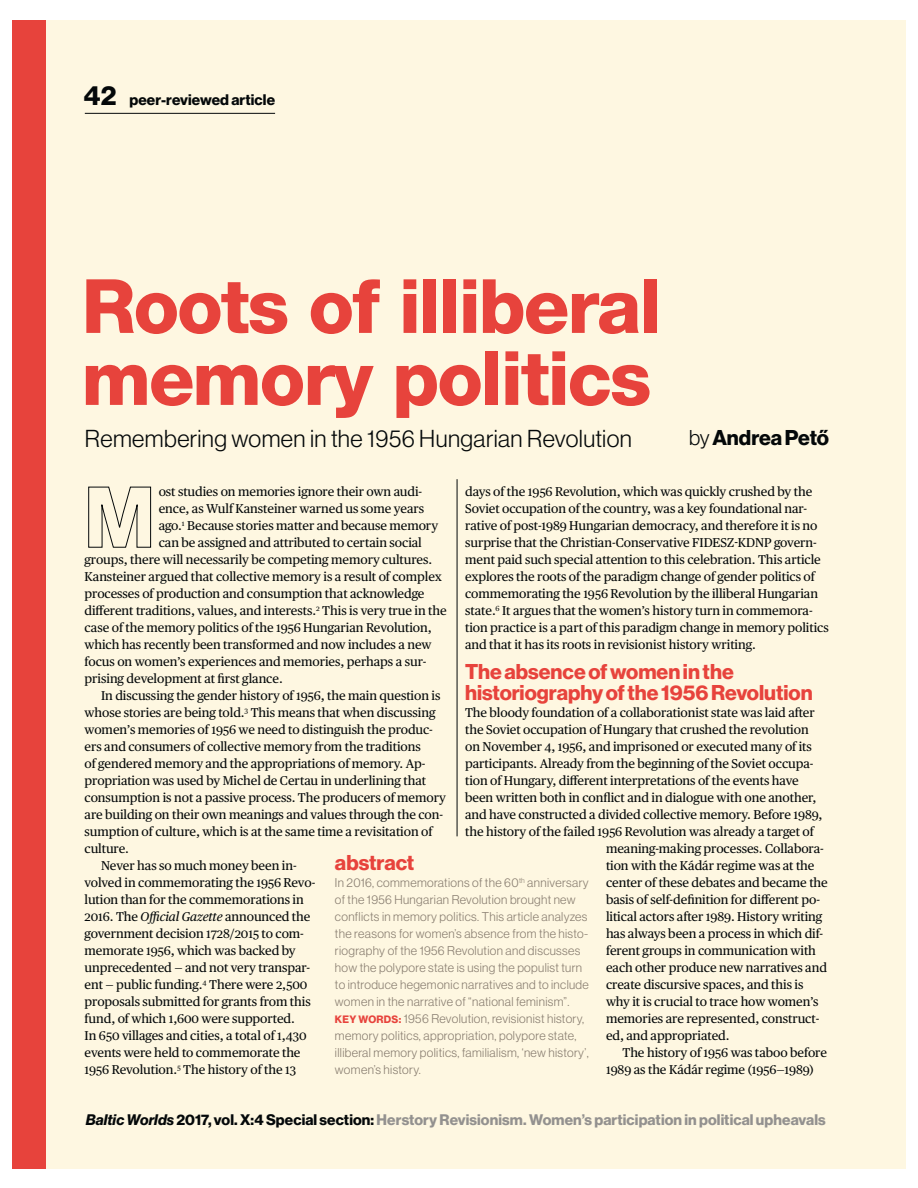
<style>
.page{position:relative;width:918px;height:1188px;background:#fff}
.page>*{position:absolute;margin:0;border:0;box-sizing:border-box;transform-origin:0 0}
.t1{font:800 75px/72px "Helvetica Neue LT Pro";letter-spacing:-.03em;color:#e7433c}
.t2{font:24px "N Haas Grotesk DS Pro 45 Lt";letter-spacing:.02em;color:#040809}
.t3{font:21px/21px "N Haas Grotesk DS Pro 75 Bd";color:#e7433c}
.t4{font:21px "N Haas Grotesk DS Pro 75 Bd";letter-spacing:-.005em;color:#040809}
.t5{font:15px "N Haas Grotesk DS Pro 75 Bd";letter-spacing:.01em;color:#93918f}
.t6{font:15px "N Haas Grotesk DS Pro 75 Bd";letter-spacing:.01em;color:#040809}
.t7{font:12.75px/17px "Publico Text";letter-spacing:-.005em;color:#040809}
.t8{font:12.45px/17px "N Haas Grotesk DS Pro 45 Lt";letter-spacing:.025em;color:#897e71}
.s1{font-size:27px}
.s2{font-family:"N Haas Grotesk DS Pro 45 Lt"}
.s3{font-style:italic}
.s4{font-family:"N Haas Grotesk DS Pro 75 Bd";font-size:10.5px;color:#e7433c}
.s5{font-family:"N Haas Grotesk DS Pro 76 Bd It";color:#040809}
.s6{color:#040809}
</style>
<div class="page">
<div style="left:13px;top:20px;width:892px;height:1148px;background:#fef7e1"></div>
<hr style="left:85px;top:113px;width:190px;height:1px;background:#040809">
<div style="left:13px;top:20px;width:33px;height:1148px;background:#e7433c"></div>
<svg style="left:88px;top:486px;width:63px;height:62px"></svg>
<hr style="left:457px;top:479px;width:1px;height:357px;background:#040809">
<p class="t6" style="left:84px;top:94px;width:193px"><span class="s1">42</span> peer-reviewed article</p>
<h1 class="t1" style="left:82px;top:271px;width:581px">Roots of illiberal memory politics</h1>
<h2 class="t2" style="left:85px;top:430px;width:549px">Remembering women in the 1956 Hungarian Revolution</h2>
<h3 class="t4" style="left:689px;top:430px;width:141px"><span class="s2">by</span> Andrea Pető</h3>
<p class="t7" style="left:465px;top:484px;width:365px">days of the 1956 Revolution, which was quickly crushed by the Soviet occupation of the country, was a key foundational nar&shy;rative of post-1989 Hungarian democracy, and therefore it is no surprise that the Christian-Conservative FIDESZ-KDNP govern&shy;ment paid such special attention to this celebration. This article explores the roots of the paradigm change of gender politics of commemorating the 1956 Revolution by the illiberal Hungarian state.<sup>6</sup> It argues that the women’s history turn in commemora&shy;tion practice is a part of this paradigm change in memory politics and that it has its roots in revisionist history writing.</p>
<h3 class="t3" style="left:465px;top:663px;width:349px">The absence of women in the historiography of the 1956 Revolution</h3>
<p class="t7" style="left:465px;top:705px;width:351px">The bloody foundation of a collaborationist state was laid after</p>
<p class="t7" style="left:465px;top:722px;width:345px">the Soviet occupation of Hungary that crushed the revolution</p>
<p class="t7" style="left:465px;top:739px;width:348px">on November 4, 1956, and imprisoned or executed many of its</p>
<p class="t7" style="left:465px;top:756px;width:350px">participants. Already from the beginning of the Soviet occupa-</p>
<p class="t7" style="left:465px;top:773px;width:335px">tion of Hungary, different interpretations of the events have</p>
<p class="t7" style="left:465px;top:790px;width:353px">been written both in conflict and in dialogue with one another,</p>
<p class="t7" style="left:465px;top:807px;width:359px">and have constructed a divided collective memory. Before 1989,</p>
<p class="t7" style="left:465px;top:824px;width:350px">the history of the failed 1956 Revolution was already a target of</p>
<p class="t7" style="left:606px;top:841px;width:219px">meaning-making processes. Collabora-</p>
<p class="t7" style="left:606px;top:858px;width:210px">tion with the Kádár regime was at the</p>
<p class="t7" style="left:606px;top:875px;width:223px">center of these debates and became the</p>
<p class="t7" style="left:606px;top:892px;width:216px">basis of self-definition for different po-</p>
<p class="t7" style="left:606px;top:909px;width:218px">litical actors after 1989. History writing</p>
<p class="t7" style="left:606px;top:926px;width:219px">has always been a process in which dif-</p>
<p class="t7" style="left:606px;top:943px;width:211px">ferent groups in communication with</p>
<p class="t7" style="left:606px;top:961px;width:222px">each other produce new narratives and</p>
<p class="t7" style="left:606px;top:978px;width:199px">create discursive spaces, and this is</p>
<p class="t7" style="left:606px;top:995px;width:214px">why it is crucial to trace how women’s</p>
<p class="t7" style="left:606px;top:1012px;width:215px">memories are represented, construct-</p>
<p class="t7" style="left:606px;top:1029px;width:125px">ed, and appropriated.</p>
<p class="t7" style="left:623px;top:1046px;width:206px">The history of 1956 was taboo before</p>
<p class="t7" style="left:606px;top:1063px;width:209px">1989 as the Kádár regime (1956—1989)</p>
<p class="t7" style="left:159px;top:484px;width:265px">ost studies on memories ignore their own audi-</p>
<p class="t7" style="left:159px;top:501px;width:267px">ence, as Wulf Kansteiner warned us some years</p>
<p class="t7" style="left:159px;top:518px;width:281px">ago.<sup>1</sup> Because stories matter and because memory</p>
<p class="t7" style="left:159px;top:535px;width:265px">can be assigned and attributed to certain social</p>
<p class="t7" style="left:85px;top:552px;width:349px">groups, there will necessarily be competing memory cultures.</p>
<p class="t7" style="left:85px;top:569px;width:359px">Kansteiner argued that collective memory is a result of complex</p>
<p class="t7" style="left:85px;top:586px;width:341px">processes of production and consumption that acknowledge</p>
<p class="t7" style="left:85px;top:603px;width:364px">different traditions, values, and interests.<sup>2</sup> This is very true in the</p>
<p class="t7" style="left:85px;top:620px;width:349px">case of the memory politics of the 1956 Hungarian Revolution,</p>
<p class="t7" style="left:85px;top:637px;width:349px">which has recently been transformed and now includes a new</p>
<p class="t7" style="left:85px;top:654px;width:343px">focus on women’s experiences and memories, perhaps a sur-</p>
<p class="t7" style="left:85px;top:671px;width:200px">prising development at first glance.</p>
<p class="t7" style="left:101px;top:688px;width:341px">In discussing the gender history of 1956, the main question is</p>
<p class="t7" style="left:85px;top:705px;width:352px">whose stories are being told.<sup>3</sup> This means that when discussing</p>
<p class="t7" style="left:85px;top:722px;width:350px">women’s memories of 1956 we need to distinguish the produc-</p>
<p class="t7" style="left:85px;top:739px;width:338px">ers and consumers of collective memory from the traditions</p>
<p class="t7" style="left:85px;top:756px;width:342px">of gendered memory and the appropriations of memory. Ap-</p>
<p class="t7" style="left:85px;top:773px;width:343px">propriation was used by Michel de Certau in underlining that</p>
<p class="t7" style="left:85px;top:790px;width:363px">consumption is not a passive process. The producers of memory</p>
<p class="t7" style="left:85px;top:807px;width:360px">are building on their own meanings and values through the con-</p>
<p class="t7" style="left:85px;top:824px;width:349px">sumption of culture, which is at the same time a revisitation of</p>
<p class="t7" style="left:85px;top:841px;width:46px">culture.</p>
<p class="t7" style="left:101px;top:858px;width:197px">Never has so much money been in-</p>
<p class="t7" style="left:85px;top:875px;width:232px">volved in commemorating the 1956 Revo-</p>
<p class="t7" style="left:85px;top:892px;width:221px">lution than for the commemorations in</p>
<p class="t7" style="left:85px;top:909px;width:227px">2016. The <span class="s3">Official Gazette</span> announced the</p>
<p class="t7" style="left:85px;top:926px;width:221px">government decision 1728/2015 to com-</p>
<p class="t7" style="left:85px;top:943px;width:213px">memorate 1956, which was backed by</p>
<p class="t7" style="left:85px;top:961px;width:227px">unprecedented — and not very transpar-</p>
<p class="t7" style="left:85px;top:978px;width:224px">ent — public funding.<sup>4</sup> There were 2,500</p>
<p class="t7" style="left:85px;top:995px;width:228px">proposals submitted for grants from this</p>
<p class="t7" style="left:85px;top:1012px;width:212px">fund, of which 1,600 were supported.</p>
<p class="t7" style="left:85px;top:1029px;width:224px">In 650 villages and cities, a total of 1,430</p>
<p class="t7" style="left:85px;top:1046px;width:218px">events were held to commemorate the</p>
<p class="t7" style="left:85px;top:1063px;width:213px">1956 Revolution.<sup>5</sup> The history of the 13</p>
<h3 class="t3" style="left:335px;top:854px;width:81px">abstract</h3>
<p class="t8" style="left:335px;top:876px;width:255px">In 2016, commemorations of the 60<sup>th</sup> anniversary of the 1956 Hungarian Revolution brought new conflicts in memory politics. This article analyzes the reasons for women’s absence from the histo&shy;riography of the 1956 Revolution and discusses how the polypore state is using the populist turn to introduce hegemonic narratives and to include women in the narrative of “national feminism”.<br><span class="s4">KEY WORDS:</span> 1956 Revolution, revisionist history, memory politics, appropriation, polypore state, illiberal memory politics, familialism, ‘new history’, women’s history.</p>
<p class="t5" style="left:86px;top:1115px;width:741px"><span class="s5">Baltic Worlds</span> <span class="s6">2017, vol. X:4 Special section:</span> Herstory Revisionism. Women’s participation in political upheavals</p>
</div>
